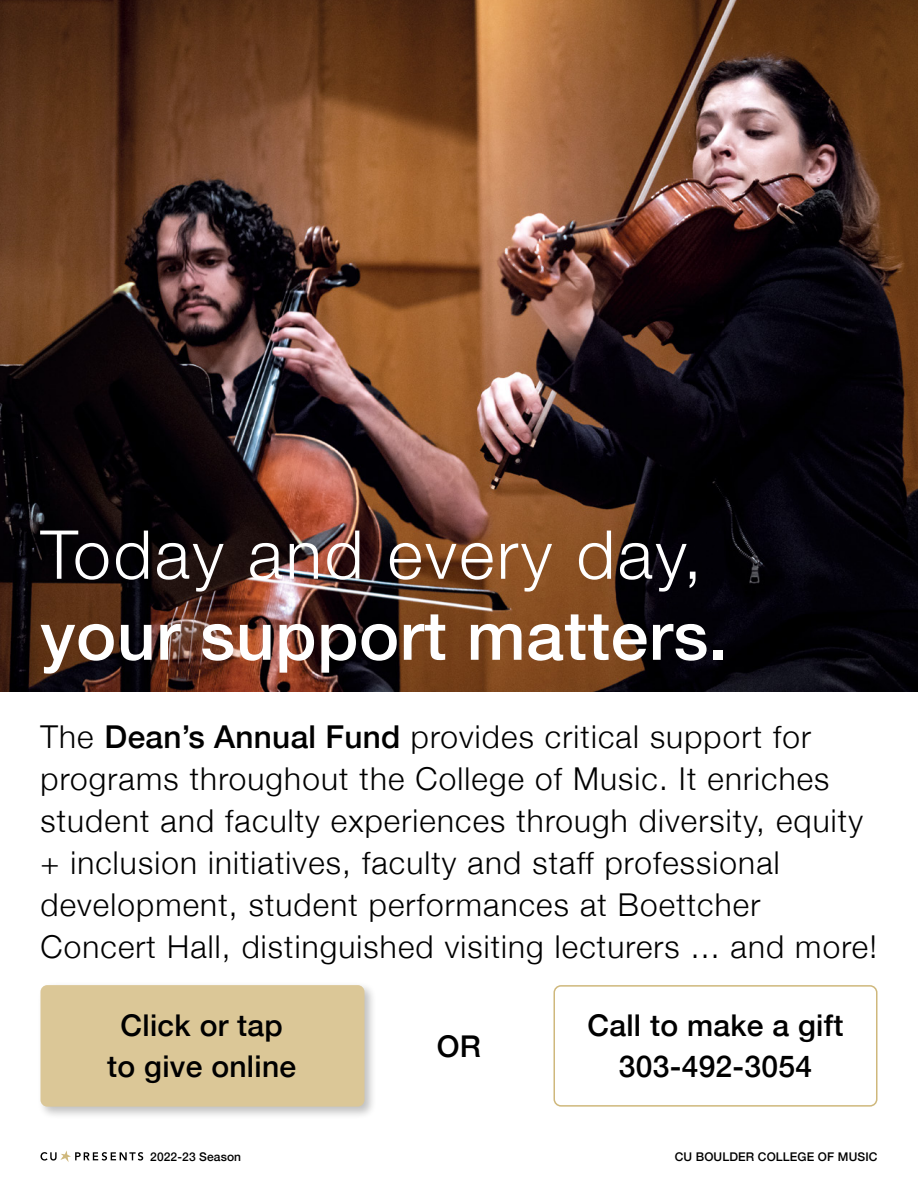
<style>
.page{position:relative;width:918px;height:1188px;background:#fff}
.page>*{position:absolute;margin:0;border:0;box-sizing:border-box;transform-origin:0 0}
.H2_30pt{font:500 67.5px "Helvetica Neue";letter-spacing:.01em;color:#fff}
.H2_30pt-2{font:300 67.5px "Helvetica Neue";letter-spacing:.04em;color:#fff}
.H3a{font:300 31.5px/42px "Helvetica Neue";letter-spacing:.035em;color:#000}
.t1{font:500 30px/40.5px "Helvetica Neue";letter-spacing:.01em;color:#000;text-align:center}
.t2{font:500 12px "Helvetica Neue";letter-spacing:.01em;color:#000}
.s1{font-weight:500}
</style>
<div class="page">
<svg style="left:40px;top:1151px;width:103px;height:11px"></svg>
<div style="left:37px;top:981px;width:340px;height:139px;background:#000;opacity:.25"></div>
<div style="left:40px;top:985px;width:324px;height:122px;background:#dbc797;border-radius:7px"></div>
<img style="left:0;top:0;width:918px;height:692px">
<div style="left:554px;top:985px;width:324px;height:122px;border:2px solid #cfb87c;border-radius:7px"></div>
<h2 class="H2_30pt-2" style="left:40px;top:500px;width:663px">Today and every day,</h2>
<h2 class="H2_30pt" style="left:40px;top:581px;width:689px">your support matters.</h2>
<h3 class="H3a" style="left:40px;top:714px;width:838px">The <span class="s1">Dean’s Annual Fund</span> provides critical support for programs throughout the College of Music. It enriches student and faculty experiences through diversity, equity + inclusion initiatives, faculty and staff professional development, student performances at Boettcher Concert Hall, distinguished visiting lecturers ... and more!</h3>
<p class="t1" style="left:107px;top:1003px;width:191px">Click or tap to give online</p>
<p class="t1" style="left:437px;top:1023px;width:46px">OR</p>
<p class="t1" style="left:587px;top:1003px;width:258px">Call to make a gift</p>
<p class="t1" style="left:619px;top:1043px;width:195px">303-492-3054</p>
<p class="t2" style="left:150px;top:1147px;width:92px">2022-23 Season</p>
<p class="t2" style="left:675px;top:1147px;width:204px">CU BOULDER COLLEGE OF MUSIC</p>
</div>
